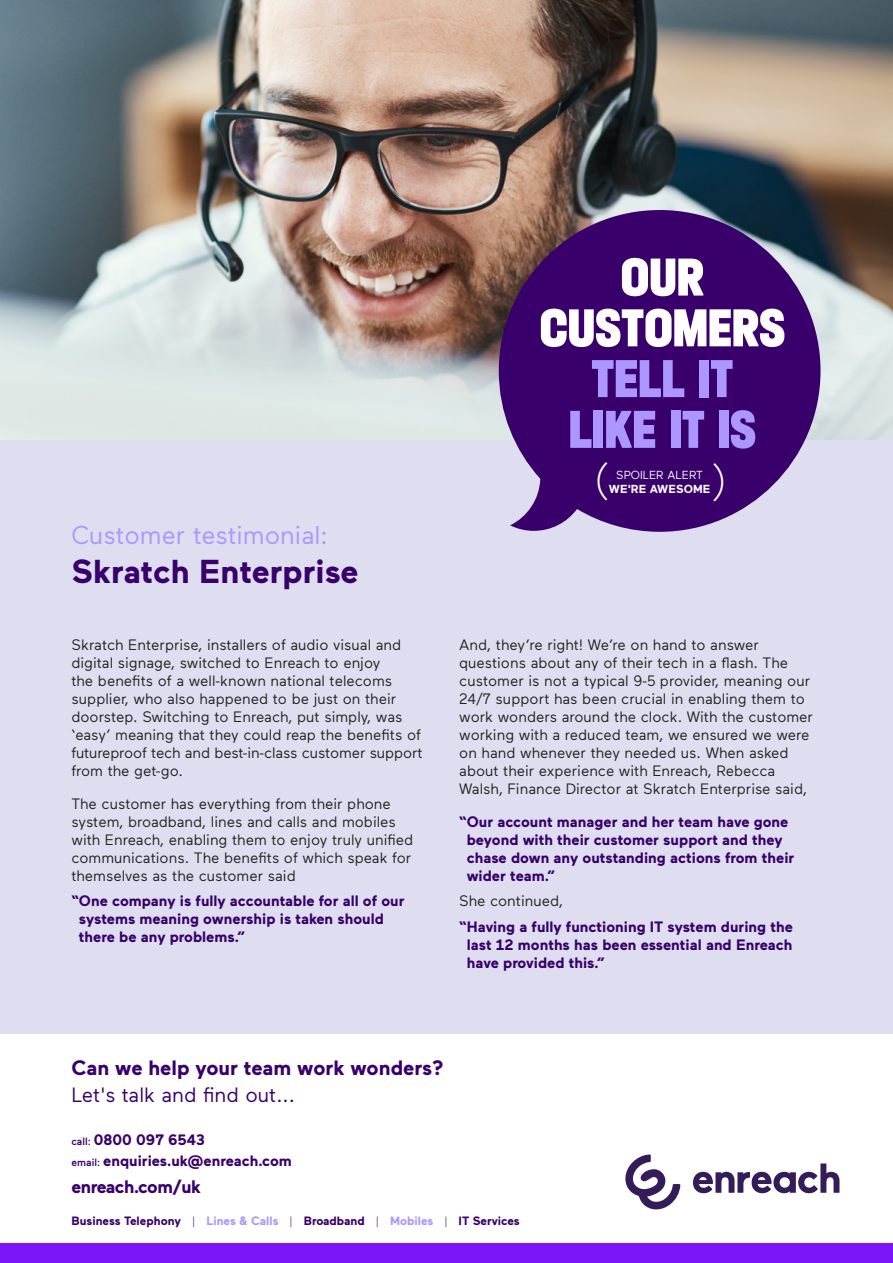
<style>
.page{position:relative;width:893px;height:1263px;background:#fff}
.page>*{position:absolute;margin:0;border:0;box-sizing:border-box;transform-origin:0 0}
.t1{font:900 56.4px/50.7px "Halvar Eng";color:#ac96ff;text-align:center}
.t2{font:900 56.4px/50.7px "Halvar Eng";letter-spacing:-.005em;color:#fff;text-align:center}
.t3{font:300 41.25px "Maax";color:#fff}
.t4{font:700 33px "Maax";color:#39006c}
.t5{font:25.5px "Maax";color:#ac96ff}
.t6{font:700 20.7px "Maax";color:#39006c}
.t7{font:20.7px "Maax";color:#39006c}
.t8{font:700 18px "Maax";letter-spacing:-.025em;color:#39006c}
.t9{font:15px/18px "Maax";color:#232223}
.t10{font:700 15px/18px "Maax";color:#39006c}
.t11{font:700 12px "Maax";color:#39006c}
.t12{font:11.55px "Maax";letter-spacing:.005em;color:#fff}
.t13{font:700 11.55px "Maax";letter-spacing:.005em;color:#fff}
.s1{font-weight:500;font-size:10.5px}
.s2{font-weight:300}
.s3{color:#ac96ff}
</style>
<div class="page">
<div style="left:0;top:439px;width:893px;height:594px;background:#dedef0"></div>
<img style="left:0;top:0;width:893px;height:439px">
<svg style="left:625px;top:1154px;width:55px;height:56px"></svg>
<svg style="left:693px;top:1163px;width:146px;height:30px"></svg>
<div style="left:0;top:1244px;width:893px;height:19px;background:#7b16f8"></div>
<svg style="left:499px;top:210px;width:321px;height:322px;background:#4d1f77"></svg>
<h3 class="t5" style="left:71px;top:518px;width:258px">Customer testimonial:</h3>
<h3 class="t4" style="left:71px;top:550px;width:289px">Skratch Enterprise</h3>
<p class="t9" style="left:71px;top:635px;width:353px">Skratch Enterprise, installers of audio visual and digital signage, switched to Enreach to enjoy<br>the benefits of a well-known national telecoms supplier, who also happened to be just on their doorstep. Switching to Enreach, put simply, was ‘easy’ meaning that they could reap the benefits of futureproof tech and best-in-class customer support from the get-go.</p>
<p class="t9" style="left:71px;top:794px;width:343px">The customer has everything from their phone system, broadband, lines and calls and mobiles with Enreach, enabling them to enjoy truly unified communications. The benefits of which speak for themselves as the customer said</p>
<p class="t10" style="left:79px;top:891px;width:327px;text-indent:-8px">“One company is fully accountable for all of our systems meaning ownership is taken should there be any problems.”</p>
<h1 class="t2" style="left:539px;top:250px;width:247px">OUR<br>CUSTOMERS</h1>
<h1 class="t1" style="left:569px;top:352px;width:189px">TELL IT<br>LIKE IT IS</h1>
<p class="t12" style="left:616px;top:467px;width:88px">SPOILER ALERT</p>
<h2 class="t3" style="left:593px;top:451px;width:18px">(</h2>
<h2 class="t3" style="left:712px;top:452px;width:18px">)</h2>
<p class="t13" style="left:609px;top:481px;width:103px">WE'RE AWESOME</p>
<p class="t9" style="left:459px;top:635px;width:355px">And, they’re right! We’re on hand to answer questions about any of their tech in a flash. The customer is not a typical 9-5 provider, meaning our 24/7 support has been crucial in enabling them to work wonders around the clock. With the customer working with a reduced team, we ensured we were on hand whenever they needed us. When asked about their experience with Enreach, Rebecca Walsh, Finance Director at Skratch Enterprise said,</p>
<p class="t10" style="left:467px;top:812px;width:329px;text-indent:-8px">“Our account manager and her team have gone beyond with their customer support and they chase down any outstanding actions from their wider team.”</p>
<p class="t9" style="left:459px;top:891px;width:105px">She continued,</p>
<p class="t10" style="left:467px;top:917px;width:328px;text-align:justify;text-indent:-8px">“Having a fully functioning IT system during the last 12 months has been essential and Enreach have provided this.”</p>
<h3 class="t6" style="left:71px;top:1054px;width:374px">Can we help your team work wonders?</h3>
<h3 class="t7" style="left:71px;top:1082px;width:225px">Let's talk and find out...</h3>
<p class="t10" style="left:71px;top:1128px;width:222px;line-height:21px"><span class="s1">call:</span> 0800 097 6543<br><span class="s1">email:</span> enquiries.uk@enreach.com</p>
<p class="t8" style="left:71px;top:1175px;width:131px">enreach.com/uk</p>
<p class="t11" style="left:71px;top:1213px;width:450px">Business Telephony <span class="s2">|</span> <span class="s3">Lines &amp; Calls</span> <span class="s2">|</span> Broadband <span class="s2">|</span> <span class="s3">Mobiles</span> <span class="s2">|</span> IT Services</p>
</div>
